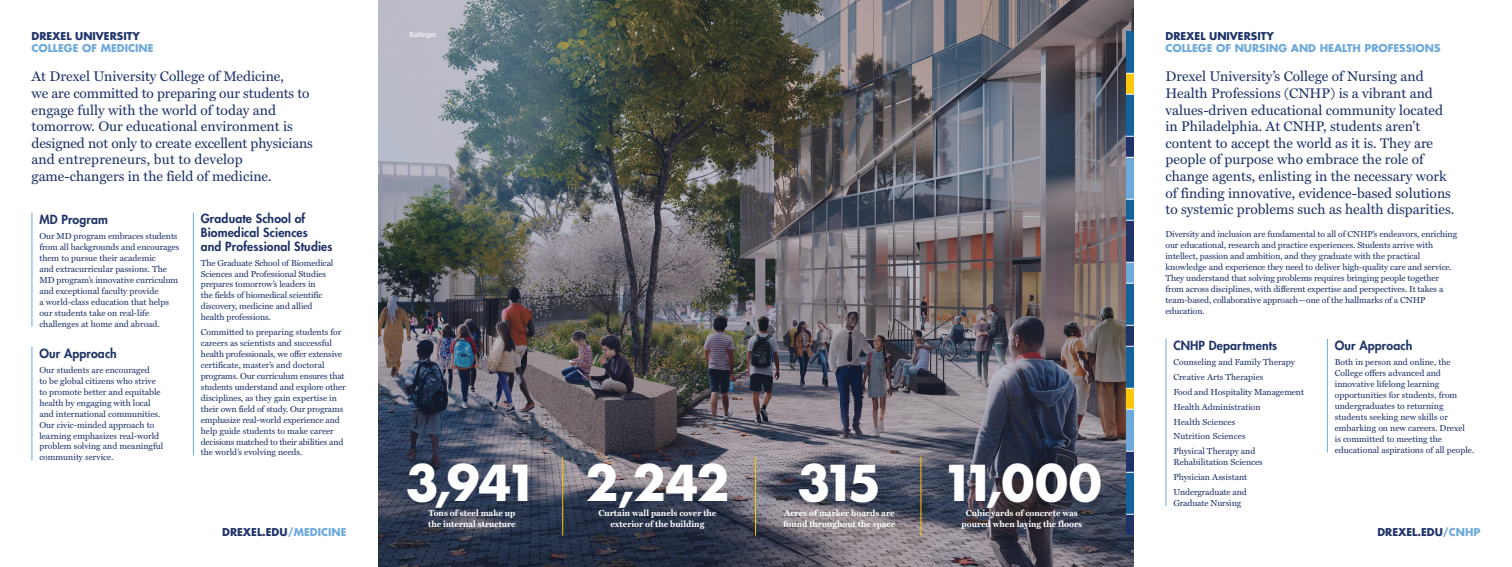
<style>
.page{position:relative;width:1512px;height:567px;background:#fff}
.page>*{position:absolute;margin:0;border:0;box-sizing:border-box;transform-origin:0 0}
.Cover_Title{font:700 48.12px "Futura Std";letter-spacing:-.045em;color:#fff}
.Header_-_Serif{font:14px/16.6px "Miller Text";color:#1f3369}
.Header_-_Sans{font:800 12.25px/14px "Futura Std";letter-spacing:.01em;color:#1f3369}
.Subhead_-_Sans{font:700 10.5px/11.4px "Futura Std";color:#6da9db}
.Subhead_-_Sans-2{font:700 10.5px "Futura Std";color:#1f3369}
.Body_-_Serif{font:8.75px/10.9px "Miller Text";letter-spacing:-.005em;color:#1f3369}
.Body_-_Serif-2{font:700 8.75px/10.9px "Miller Text";color:#fff;text-align:center}
.Body_-_Sans{font:7px "Arial";color:#fff}
.s1{color:#1f3369}
.s2{color:#6da9db}
</style>
<div class="page">
<img style="left:378px;top:0;width:756px;height:567px">
<hr style="left:32px;top:213px;width:1px;height:114px;background:#6da9db">
<hr style="left:32px;top:346px;width:1px;height:114px;background:#6da9db">
<hr style="left:1327px;top:339px;width:1px;height:114px;background:#6da9db">
<hr style="left:1166px;top:339px;width:1px;height:167px;background:#6da9db">
<hr style="left:193px;top:213px;width:1px;height:242px;background:#6da9db">
<div style="left:1126px;top:32px;width:8px;height:42px;background:#156199"></div>
<div style="left:1126px;top:346px;width:8px;height:42px;background:#156199"></div>
<div style="left:1126px;top:220px;width:8px;height:42px;background:#1f3369"></div>
<div style="left:1126px;top:472px;width:8px;height:42px;background:#156199"></div>
<div style="left:1126px;top:94px;width:8px;height:42px;background:#156199"></div>
<div style="left:1126px;top:284px;width:8px;height:42px;background:#156199"></div>
<div style="left:1126px;top:410px;width:8px;height:42px;background:#6da9db"></div>
<div style="left:1126px;top:158px;width:8px;height:42px;background:#6da9db"></div>
<div style="left:1126px;top:74px;width:8px;height:20px;background:#fec70c"></div>
<div style="left:1126px;top:388px;width:8px;height:22px;background:#fec70c"></div>
<div style="left:1126px;top:262px;width:8px;height:22px;background:#6da9db"></div>
<div style="left:1126px;top:136px;width:8px;height:22px;background:#1f3369"></div>
<div style="left:1126px;top:452px;width:8px;height:20px;background:#1f3369"></div>
<div style="left:1126px;top:326px;width:8px;height:20px;background:#1f3369"></div>
<div style="left:1126px;top:514px;width:8px;height:22px;background:#1f3369"></div>
<div style="left:1126px;top:200px;width:8px;height:20px;background:#156199"></div>
<hr style="left:562px;top:457px;width:1px;height:79px;background:#fec70c">
<hr style="left:755px;top:457px;width:1px;height:79px;background:#fec70c">
<hr style="left:920px;top:457px;width:1px;height:79px;background:#fec70c">
<p class="Body_-_Sans" style="left:410px;top:30px;width:29px">Ballinger</p>
<p class="Subhead_-_Sans" style="left:32px;top:30px;width:123px"><span class="s1">DREXEL UNIVERSITY<br></span>COLLEGE OF MEDICINE</p>
<p class="Subhead_-_Sans" style="left:1166px;top:30px;width:277px"><span class="s1">DREXEL UNIVERSITY<br></span>COLLEGE OF NURSING AND HEALTH PROFESSIONS</p>
<p class="Header_-_Serif" style="left:32px;top:68px;width:283px">At Drexel University College of Medicine,<br>we are committed to preparing our students to engage fully with the world of today and tomorrow. Our educational environment is designed not only to create excellent physicians and entrepreneurs, but to develop game-changers in the field of medicine.</p>
<p class="Header_-_Serif" style="left:1166px;top:68px;width:290px">Drexel University’s College of Nursing and Health Professions (CNHP) is a vibrant and values-driven educational community located in Philadelphia. At CNHP, students aren’t content to accept the world as it is. They are people of purpose who embrace the role of change agents, enlisting in the necessary work of finding innovative, evidence-based solutions to systemic problems such as health disparities.</p>
<p class="Body_-_Serif" style="left:1166px;top:229px;width:293px">Diversity and inclusion are fundamental to all of CNHP’s endeavors, enriching our educational, research and practice experiences. Students arrive with intellect, passion and ambition, and they graduate with the practical knowledge and experience they need to deliver high-quality care and service.<br>They understand that solving problems requires bringing people together from across disciplines, with different expertise and perspectives. It takes a team-based, collaborative approach—one of the hallmarks of a CNHP education.</p>
<p class="Header_-_Sans" style="left:201px;top:211px;width:133px">Graduate School of<br>Biomedical Sciences<br>and Professional Studies</p>
<p class="Body_-_Serif" style="left:201px;top:257px;width:134px">The Graduate School of Biomedical<br>Sciences and Professional Studies prepares tomorrow’s leaders in<br>the fields of biomedical scientific discovery, medicine and allied health professions.</p>
<p class="Body_-_Serif" style="left:201px;top:327px;width:146px">Committed to preparing students for careers as scientists and successful health professionals, we offer extensive certificate, master’s and doctoral programs. Our curriculum ensures that students understand and explore other disciplines, as they gain expertise in their own field of study. Our programs emphasize real-world experience and help guide students to make career decisions matched to their abilities and the world’s evolving needs.</p>
<p class="Header_-_Sans" style="left:39px;top:213px;width:70px">MD Program</p>
<p class="Body_-_Serif" style="left:39px;top:231px;width:141px">Our MD program embraces students from all backgrounds and encourages them to pursue their academic<br>and extracurricular passions. The MD program’s innovative curriculum and exceptional faculty provide<br>a world-class education that helps our students take on real-life challenges at home and abroad.</p>
<p class="Header_-_Sans" style="left:39px;top:347px;width:79px">Our Approach</p>
<p class="Body_-_Serif" style="left:39px;top:364px;width:125px">Our students are encouraged<br>to be global citizens who strive to promote better and equitable health by engaging with local and international communities.<br>Our civic-minded approach to learning emphasizes real-world problem solving and meaningful community service.</p>
<p class="Header_-_Sans" style="left:1335px;top:339px;width:79px">Our Approach</p>
<p class="Body_-_Serif" style="left:1335px;top:357px;width:141px">Both in person and online, the<br>College offers advanced and innovative lifelong learning opportunities for students, from undergraduates to returning students seeking new skills or embarking on new careers. Drexel<br>is committed to meeting the educational aspirations of all people.</p>
<p class="Header_-_Sans" style="left:1173px;top:339px;width:105px">CNHP Departments</p>
<p class="Body_-_Serif" style="left:1173px;top:357px;width:123px">Counseling and Family Therapy</p>
<p class="Body_-_Serif" style="left:1173px;top:371px;width:92px">Creative Arts Therapies</p>
<p class="Body_-_Serif" style="left:1173px;top:386px;width:132px">Food and Hospitality Management</p>
<p class="Body_-_Serif" style="left:1173px;top:401px;width:89px">Health Administration</p>
<p class="Body_-_Serif" style="left:1173px;top:416px;width:64px">Health Sciences</p>
<p class="Body_-_Serif" style="left:1173px;top:431px;width:74px">Nutrition Sciences</p>
<p class="Body_-_Serif" style="left:1173px;top:446px;width:91px">Physical Therapy and<br>Rehabilitation Sciences</p>
<p class="Body_-_Serif" style="left:1173px;top:472px;width:75px">Physician Assistant</p>
<p class="Body_-_Serif" style="left:1173px;top:486px;width:75px">Undergraduate and<br>Graduate Nursing</p>
<p class="Cover_Title" style="left:406px;top:451px;width:134px">3,941</p>
<p class="Body_-_Serif-2" style="left:428px;top:508px;width:89px;text-align:left">Tons of steel make up the internal structure</p>
<p class="Body_-_Serif-2" style="left:784px;top:508px;width:112px">Acres of marker boards are</p>
<p class="Cover_Title" style="left:585px;top:451px;width:145px">2,242</p>
<p class="Body_-_Serif-2" style="left:598px;top:508px;width:120px">Curtain wall panels cover the exterior of the building</p>
<p class="Cover_Title" style="left:797px;top:451px;width:85px">315</p>
<p class="Body_-_Serif-2" style="left:783px;top:519px;width:113px">found throughout the space</p>
<p class="Cover_Title" style="left:942px;top:451px;width:162px">11,000</p>
<p class="Body_-_Serif-2" style="left:962px;top:508px;width:122px">Cubic yards of concrete was poured when laying the floors</p>
<p class="Subhead_-_Sans-2" style="left:222px;top:525px;width:126px">DREXEL.EDU<span class="s2">/MEDICINE</span></p>
<p class="Subhead_-_Sans-2" style="left:1377px;top:525px;width:105px">DREXEL.EDU<span class="s2">/CNHP</span></p>
</div>
